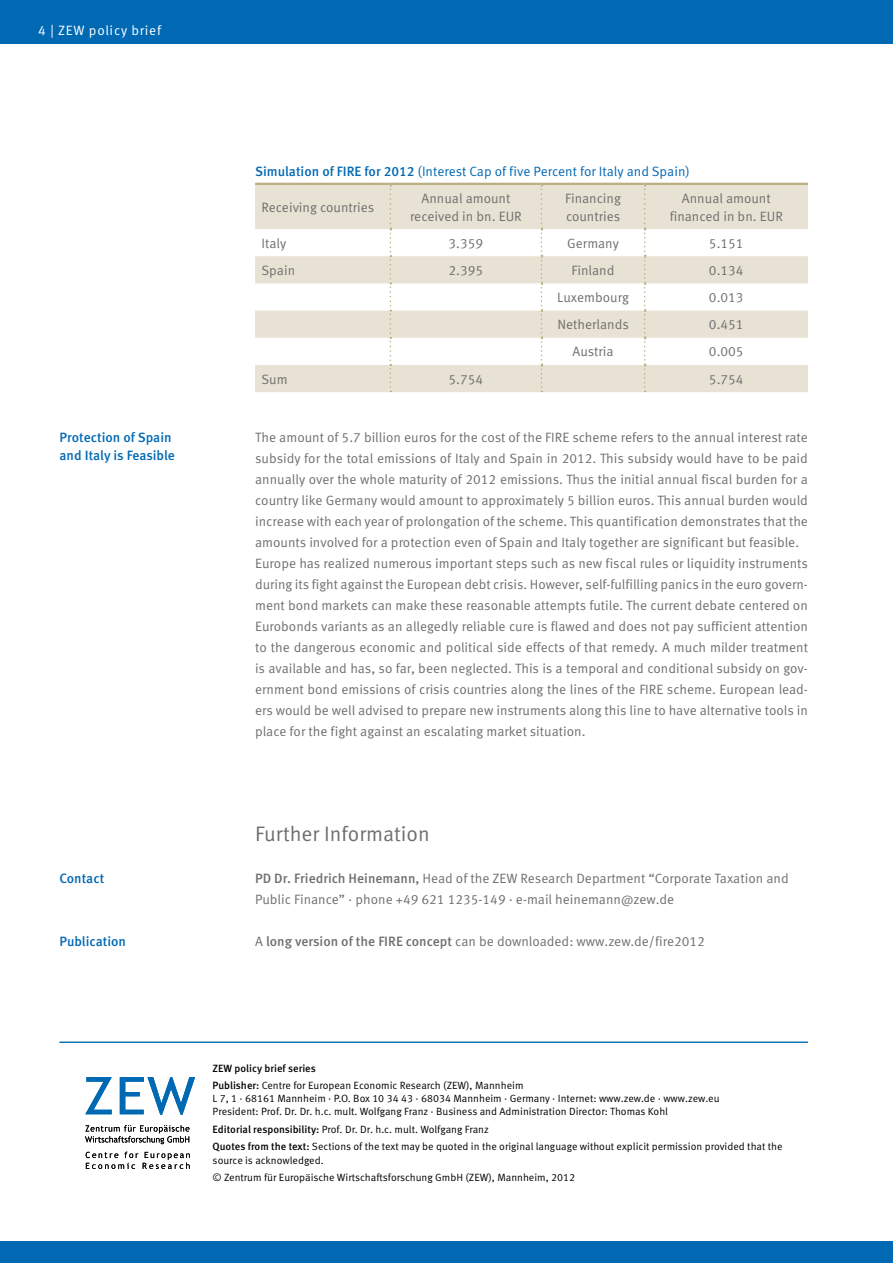
<style>
.page{position:relative;width:893px;height:1263px;background:#fff}
.page>*{position:absolute;margin:0;border:0;box-sizing:border-box;transform-origin:0 0}
.Subline{font:21px "Meta Pro";color:#6f6f6e}
.Fließtext{font:13.5px/21px "Meta Pro";color:#6f6f6e;text-align:justify}
.SEEK_Tabelle_body_ze{font:13.5px/18px "Meta Pro";color:#6f6f6e;text-align:center}
.Aufzählung{font:13.5px/21px "Meta Pro";color:#6f6f6e}
.SEEk_Tabelle_Kopfzei{font:13.5px "Meta Pro";color:#0069b4}
.Marginalie{font:500 13.5px/18px "Meta Pro";color:#0069b4}
.t1{font:13.5px "Meta Pro";letter-spacing:.05em;color:#fff}
.t2{font:10.5px/13.2px "Meta Pro";color:#000}
.t3{font:500 10.5px "Meta Pro";color:#000}
.s1{font-weight:500}
</style>
<div class="page">
<svg style="left:86px;top:1152px;width:104px;height:17px"></svg>
<svg style="left:85px;top:1077px;width:27px;height:37px"></svg>
<svg style="left:120px;top:1077px;width:75px;height:38px"></svg>
<svg style="left:85px;top:1125px;width:105px;height:19px"></svg>
<hr style="left:60px;top:1042px;width:748px;height:1px;background:#0069b4">
<div style="left:0;top:0;width:893px;height:43px;background:#0069b4"></div>
<div style="left:0;top:1242px;width:893px;height:21px;background:#0069b4"></div>
<svg style="left:255px;top:182px;width:553px;height:1px"></svg>
<svg style="left:255px;top:185px;width:553px;height:207px;fill:#e7e2d3"></svg>
<svg style="left:644px;top:185px;width:2px;height:207px"></svg>
<svg style="left:541px;top:185px;width:1px;height:207px"></svg>
<svg style="left:390px;top:185px;width:1px;height:207px"></svg>
<hr style="left:255px;top:183px;width:135px;height:2px;background:#bcae82">
<hr style="left:390px;top:183px;width:151px;height:2px;background:#bcae82">
<hr style="left:541px;top:183px;width:104px;height:2px;background:#bcae82">
<hr style="left:645px;top:183px;width:163px;height:2px;background:#bcae82">
<p class="t1" style="left:38px;top:21px;width:124px">4 | ZEW policy brief</p>
<p class="Marginalie" style="left:60px;top:429px;width:117px">Protection of Spain and Italy is Feasible</p>
<p class="Marginalie" style="left:60px;top:870px;width:46px">Contact</p>
<p class="Marginalie" style="left:60px;top:933px;width:68px">Publication</p>
<p class="SEEk_Tabelle_Kopfzei" style="left:255px;top:163px;width:436px"><span class="s1">Simulation of FIRE for 2012</span> (Interest Cap of five Percent for Italy and Spain)</p>
<p class="SEEK_Tabelle_body_ze" style="left:261px;top:198px;width:114px">Receiving countries</p>
<p class="SEEK_Tabelle_body_ze" style="left:410px;top:189px;width:113px">Annual amount received in bn. EUR</p>
<p class="SEEK_Tabelle_body_ze" style="left:565px;top:189px;width:57px;text-align:left">Financing countries</p>
<p class="SEEK_Tabelle_body_ze" style="left:670px;top:189px;width:115px">Annual amount financed in bn. EUR</p>
<p class="SEEK_Tabelle_body_ze" style="left:261px;top:234px;width:26px">Italy</p>
<p class="SEEK_Tabelle_body_ze" style="left:449px;top:234px;width:36px">3.359</p>
<p class="SEEK_Tabelle_body_ze" style="left:567px;top:234px;width:53px">Germany</p>
<p class="SEEK_Tabelle_body_ze" style="left:709px;top:234px;width:36px">5.151</p>
<p class="SEEK_Tabelle_body_ze" style="left:261px;top:262px;width:35px">Spain</p>
<p class="SEEK_Tabelle_body_ze" style="left:449px;top:262px;width:36px">2.395</p>
<p class="SEEK_Tabelle_body_ze" style="left:572px;top:262px;width:44px">Finland</p>
<p class="SEEK_Tabelle_body_ze" style="left:709px;top:262px;width:36px">0.134</p>
<p class="SEEK_Tabelle_body_ze" style="left:557px;top:289px;width:73px">Luxembourg</p>
<p class="SEEK_Tabelle_body_ze" style="left:709px;top:289px;width:36px">0.013</p>
<p class="SEEK_Tabelle_body_ze" style="left:557px;top:316px;width:73px">Netherlands</p>
<p class="SEEK_Tabelle_body_ze" style="left:709px;top:316px;width:36px">0.451</p>
<p class="SEEK_Tabelle_body_ze" style="left:572px;top:343px;width:43px">Austria</p>
<p class="SEEK_Tabelle_body_ze" style="left:709px;top:343px;width:36px">0.005</p>
<p class="SEEK_Tabelle_body_ze" style="left:261px;top:370px;width:28px">Sum</p>
<p class="SEEK_Tabelle_body_ze" style="left:449px;top:370px;width:36px">5.754</p>
<p class="SEEK_Tabelle_body_ze" style="left:709px;top:370px;width:36px">5.754</p>
<p class="Fließtext" style="left:255px;top:427px;width:554px">The amount of 5.7 billion euros for the cost of the FIRE scheme refers to the annual interest rate subsidy for the total emissions of Italy and Spain in 2012. This subsidy would have to be paid annually over the whole maturity of 2012 emissions. Thus the initial annual fiscal burden for a country like Germany would amount to approximately 5 billion euros. This annual burden would increase with each year of prolongation of the scheme. This quantification demonstrates that the amounts involved for a protection even of Spain and Italy together are significant but feasible.</p>
<p class="Fließtext" style="left:255px;top:553px;width:554px">Europe has realized numerous important steps such as new fiscal rules or liquidity instruments during its fight against the European debt crisis. However, self-fulfilling panics in the euro govern&shy;ment bond markets can make these reasonable attempts futile. The current debate centered on Eurobonds variants as an allegedly reliable cure is flawed and does not pay sufficient attention to the dangerous economic and political side effects of that remedy. A much milder treatment is available and has, so far, been neglected. This is a temporal and conditional subsidy on gov&shy;ernment bond emissions of crisis countries along the lines of the FIRE scheme. European lead&shy;ers would be well advised to prepare new instruments along this line to have alternative tools in place for the fight against an escalating market situation.</p>
<p class="Subline" style="left:255px;top:820px;width:176px">Further Information</p>
<p class="Aufzählung" style="left:255px;top:868px;width:535px"><span class="s1">PD Dr. Friedrich Heinemann,</span> Head of the ZEW Research Department “Corporate Taxation and<br>Public Finance” · phone +49 621 1235-149 · e-mail heinemann@zew.de</p>
<p class="Fließtext" style="left:255px;top:931px;width:451px">A <span class="s1">long version of the FIRE concept</span> can be downloaded: www.zew.de/fire2012</p>
<p class="t3" style="left:213px;top:1061px;width:105px">ZEW policy brief series</p>
<p class="t2" style="left:213px;top:1079px;width:508px"><span class="s1">Publisher:</span> Centre for European Economic Research (ZEW), Mannheim<br>L 7, 1 · 68161 Mannheim · P.O. Box 10 34 43 · 68034 Mannheim · Germany · Internet: www.zew.de · www.zew.eu<br>President: Prof. Dr. Dr. h.c. mult. Wolfgang Franz · Business and Administration Director: Thomas Kohl</p>
<p class="t2" style="left:213px;top:1123px;width:278px"><span class="s1">Editorial responsibility:</span> Prof. Dr. Dr. h.c. mult. Wolfgang Franz</p>
<p class="t2" style="left:213px;top:1140px;width:571px"><span class="s1">Quotes from the text:</span> Sections of the text may be quoted in the original language without explicit permission provided that the source is acknowledged.</p>
<p class="t2" style="left:213px;top:1171px;width:364px">© Zentrum für Europäische Wirtschaftsforschung GmbH (ZEW), Mannheim, 2012</p>
<p class="t2" style="left:472px;top:1079px;width:53px">Mannheim,</p>
</div>
